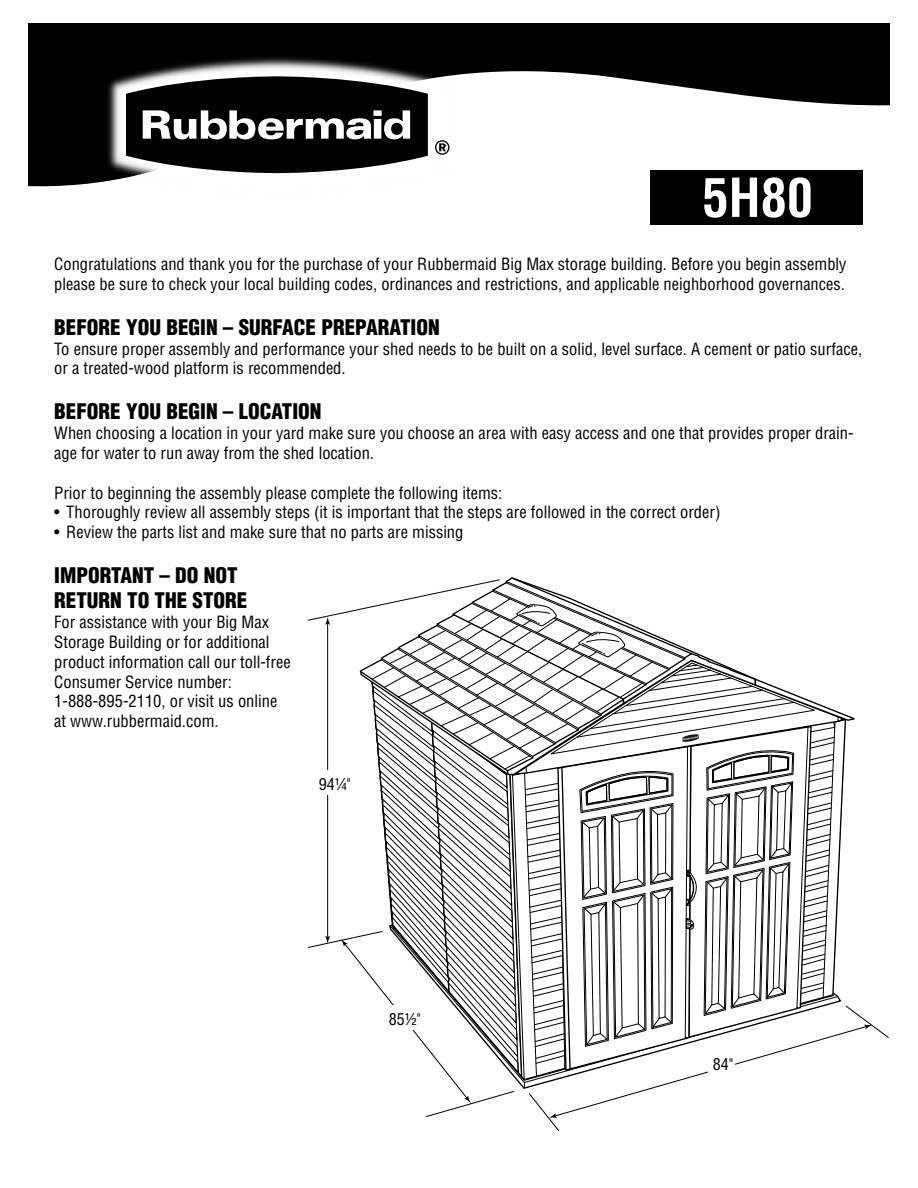
<style>
.page{position:relative;width:918px;height:1188px;background:#fff}
.page>*{position:absolute;margin:0;border:0;box-sizing:border-box;transform-origin:0 0}
.t1{font:700 condensed 52.5px "Helvetica";color:#fff}
.t2{font:900 condensed 21px/25.2px "Helvetica";color:#000}
.t3{font:condensed 16.5px/19.8px "Helvetica";color:#000}
.t4{font:condensed 16.05px "Helvetica";color:#000}
</style>
<div class="page">
<svg style="left:29px;top:24px;width:861px;height:163px"></svg>
<img style="left:59px;top:24px;width:437px;height:163px">
<svg style="left:435px;top:140px;width:14px;height:15px"></svg>
<svg style="left:126px;top:76px;width:302px;height:98px"></svg>
<div style="left:650px;top:171px;width:213px;height:54px;background:#000"></div>
<svg style="left:307px;top:577px;width:582px;height:554px"></svg>
<h1 class="t1" style="left:702px;top:166px;width:112px">5H80</h1>
<p class="t3" style="left:54px;top:254px;width:794px">Congratulations and thank you for the purchase of your Rubbermaid Big Max storage building. Before you begin assembly please be sure to check your local building codes, ordinances and restrictions, and applicable neighborhood governances.</p>
<p class="t2" style="left:54px;top:314px;width:387px">BEFORE YOU BEGIN – SURFACE PREPARATION</p>
<p class="t3" style="left:54px;top:338px;width:809px">To ensure proper assembly and performance your shed needs to be built on a solid, level surface. A cement or patio surface, or a treated-wood platform is recommended.</p>
<p class="t2" style="left:54px;top:399px;width:269px">BEFORE YOU BEGIN – LOCATION</p>
<p class="t3" style="left:54px;top:423px;width:801px">When choosing a location in your yard make sure you choose an area with easy access and one that provides proper drain&shy;age for water to run away from the shed location.</p>
<p class="t3" style="left:54px;top:482px;width:450px">Prior to beginning the assembly please complete the following items:</p>
<p class="t3" style="left:54px;top:502px;width:668px">• Thoroughly review all assembly steps (it is important that the steps are followed in the correct order)</p>
<p class="t3" style="left:54px;top:522px;width:411px">• Review the parts list and make sure that no parts are missing</p>
<p class="t2" style="left:54px;top:563px;width:195px">IMPORTANT – DO NOT<br>RETURN TO THE STORE</p>
<p class="t3" style="left:54px;top:612px;width:238px">For assistance with your Big Max<br>Storage Building or for additional product information call our toll-free<br>Consumer Service number:<br>1-888-895-2110, or visit us online at www.rubbermaid.com.</p>
<p class="t4" style="left:319px;top:774px;width:34px">94¼"</p>
<p class="t4" style="left:389px;top:1009px;width:34px">85½"</p>
<p class="t4" style="left:713px;top:1054px;width:22px">84"</p>
</div>
